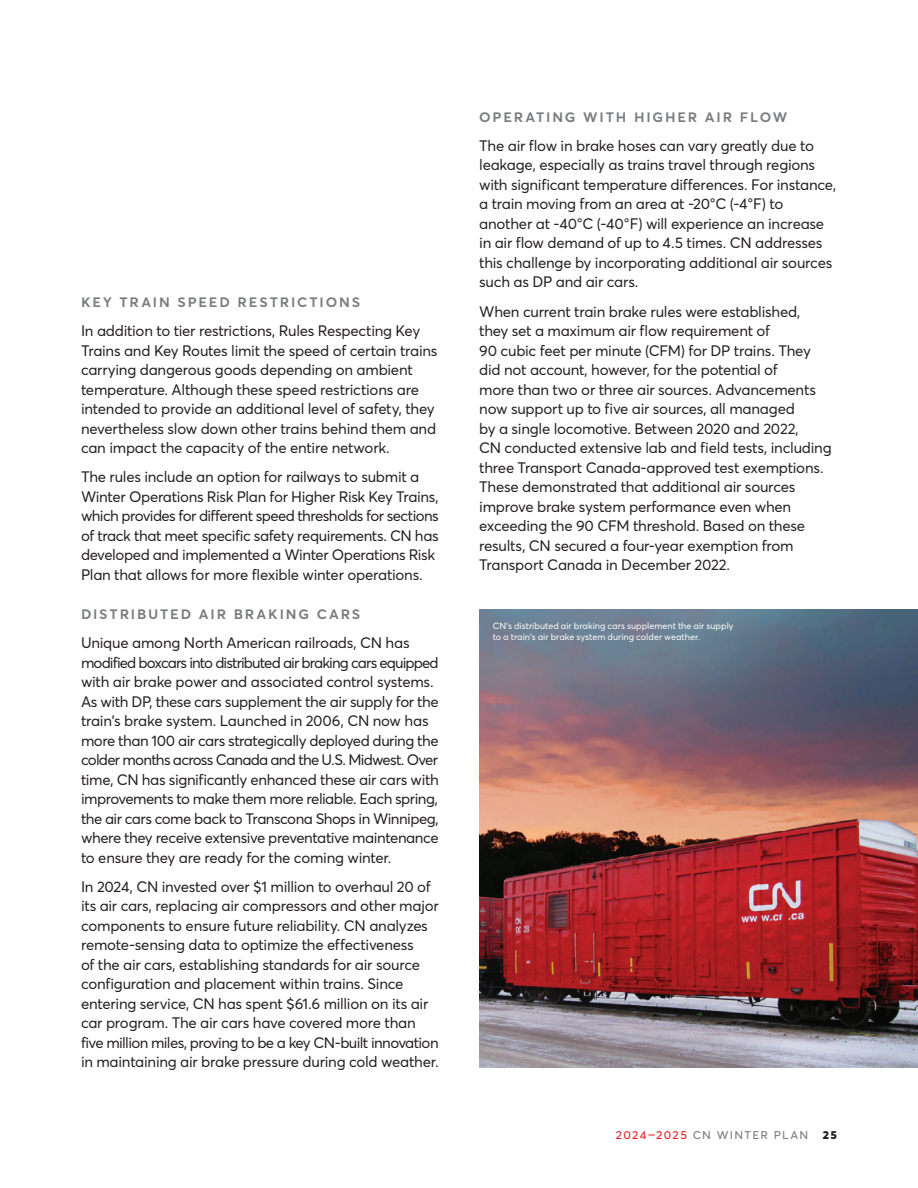
<style>
.page{position:relative;width:918px;height:1188px;background:#fff}
.page>*{position:absolute;margin:0;border:0;box-sizing:border-box;transform-origin:0 0}
.Subhead__H3{font:600 16.5px "Averta";letter-spacing:.11em;color:#7a7c7f}
.Body_copy{font:15px/19.5px "Averta";letter-spacing:-.02em;color:#231f20}
.t1{font:13.5px "Averta";letter-spacing:.095em;color:#7a7c7f}
.Photo_caption_-_Left_align{font:9px/10.8px "Averta";color:#fff}
.s1{color:#ee1d23}
.s2{font-weight:800;color:#231f20}
</style>
<div class="page">
<img style="left:479px;top:609px;width:439px;height:458px">
<p class="Subhead__H3" style="left:81px;top:291px;width:281px">KEY TRAIN SPEED RESTRICTIONS</p>
<p class="Body_copy" style="left:81px;top:321px;width:358px">In addition to tier restrictions, Rules Respecting Key Trains and Key Routes limit the speed of certain trains carrying dangerous goods depending on ambient temperature. Although these speed restrictions are intended to provide an additional level of safety, they nevertheless slow down other trains behind them and can impact the capacity of the entire network.</p>
<p class="Body_copy" style="left:81px;top:467px;width:359px">The rules include an option for railways to submit a Winter Operations Risk Plan for Higher Risk Key Trains, which provides for different speed thresholds for sections of track that meet specific safety requirements. CN has developed and implemented a Winter Operations Risk Plan that allows for more flexible winter operations.</p>
<p class="Subhead__H3" style="left:81px;top:603px;width:281px">DISTRIBUTED AIR BRAKING CARS</p>
<p class="Body_copy" style="left:81px;top:633px;width:359px">Unique among North American railroads, CN has modified boxcars into distributed air braking cars equipped with air brake power and associated control systems.<br>As with DP, these cars supplement the air supply for the train’s brake system. Launched in 2006, CN now has more than 100 air cars strategically deployed during the colder months across Canada and the U.S. Midwest. Over time, CN has significantly enhanced these air cars with improvements to make them more reliable. Each spring, the air cars come back to Transcona Shops in Winnipeg, where they receive extensive preventative maintenance to ensure they are ready for the coming winter.</p>
<p class="Body_copy" style="left:81px;top:877px;width:359px">In 2024, CN invested over $1 million to overhaul 20 of its air cars, replacing air compressors and other major components to ensure future reliability. CN analyzes remote‑sensing data to optimize the effectiveness<br>of the air cars, establishing standards for air source configuration and placement within trains. Since entering service, CN has spent $61.6 million on its air car program. The air cars have covered more than five million miles, proving to be a key CN‑built innovation in maintaining air brake pressure during cold weather.</p>
<p class="Subhead__H3" style="left:479px;top:105px;width:310px">OPERATING WITH HIGHER AIR FLOW</p>
<p class="Body_copy" style="left:479px;top:136px;width:359px">The air flow in brake hoses can vary greatly due to leakage, especially as trains travel through regions with significant temperature differences. For instance, a train moving from an area at -20°C (-4°F) to another at -40°C (-40°F) will experience an increase in air flow demand of up to 4.5 times. CN addresses this challenge by incorporating additional air sources such as DP and air cars.</p>
<p class="Body_copy" style="left:479px;top:301px;width:354px">When current train brake rules were established, they set a maximum air flow requirement of<br>90 cubic feet per minute (CFM) for DP trains. They did not account, however, for the potential of<br>more than two or three air sources. Advancements now support up to five air sources, all managed<br>by a single locomotive. Between 2020 and 2022,<br>CN conducted extensive lab and field tests, including three Transport Canada‑approved test exemptions.<br>These demonstrated that additional air sources improve brake system performance even when exceeding the 90 CFM threshold. Based on these results, CN secured a four‑year exemption from Transport Canada in December 2022.</p>
<p class="Photo_caption_-_Left_align" style="left:493px;top:620px;width:242px">CN's distributed air braking cars supplement the air supply to a train's air brake system during colder weather.</p>
<p class="t1" style="left:616px;top:1126px;width:223px"><span class="s1">2024–2025</span> cn winter plan <span class="s2">25</span></p>
</div>
